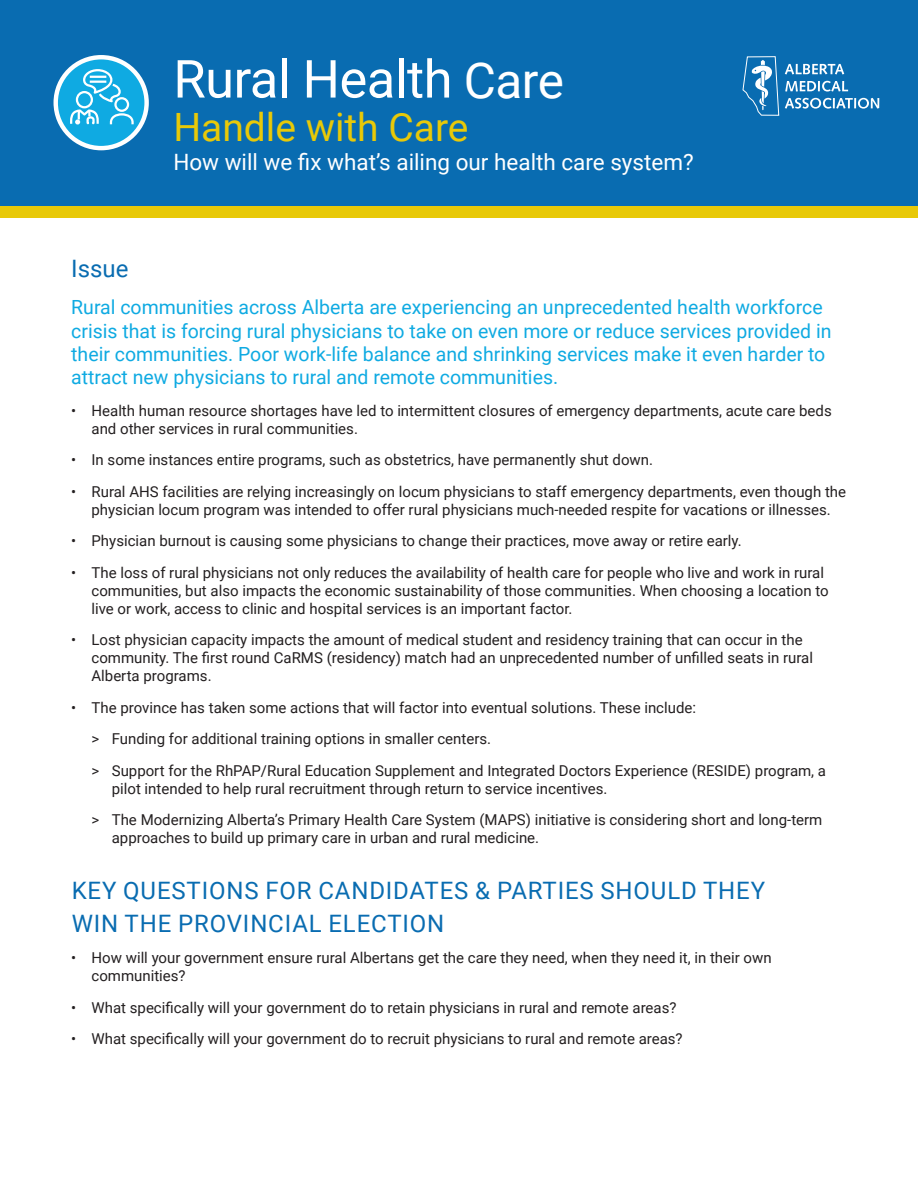
<style>
.page{position:relative;width:918px;height:1188px;background:#fff}
.page>*{position:absolute;margin:0;border:0;box-sizing:border-box;transform-origin:0 0}
.t1{font:52.5px "Roboto";letter-spacing:-.01em;color:#fff}
.t2{font:39px "Roboto";color:#e8c908}
.t3{font:24px/32.4px "Roboto";letter-spacing:.035em;color:#096cb1}
.t4{font:22.5px "Roboto";color:#fff}
.t5{font:19.5px/23.4px "Roboto";color:#0faae2}
.t6{font:15px/18px "Roboto";color:#231f20}
.s1{font-size:49.5px}
</style>
<div class="page">
<div style="left:0;top:204px;width:918px;height:13px;background:#e8c908"></div>
<div style="left:0;top:0;width:918px;height:205px;background:#096cb1"></div>
<svg style="left:56px;top:57px;width:91px;height:91px;background:#31b6e6"></svg>
<div style="left:54px;top:55px;width:95px;height:95px;border:4px solid #fff;border-radius:50%"></div>
<svg style="left:742px;top:56px;width:137px;height:60px"></svg>
<svg style="left:69px;top:55px;width:66px;height:72px;background:#47bae5"></svg>
<h1 class="t1" style="left:173px;top:42px;width:392px">Rural Health <span class="s1">Care</span></h1>
<h2 class="t2" style="left:173px;top:100px;width:297px">Handle with Care</h2>
<h3 class="t4" style="left:173px;top:146px;width:522px">How will we fix what’s ailing our health care system?</h3>
<h3 class="t3" style="left:71px;top:252px;width:59px">Issue</h3>
<p class="t5" style="left:71px;top:295px;width:762px">Rural communities across Alberta are experiencing an unprecedented health workforce crisis that is forcing rural physicians to take on even more or reduce services provided in their communities. Poor work-life balance and shrinking services make it even harder to attract new physicians to rural and remote communities.</p>
<p class="t6" style="left:92px;top:401px;width:742px;text-indent:-20px">• Health human resource shortages have led to intermittent closures of emergency departments, acute care beds and other services in rural communities.</p>
<p class="t6" style="left:71px;top:450px;width:583px">• In some instances entire programs, such as obstetrics, have permanently shut down.</p>
<p class="t6" style="left:71px;top:482px;width:776px;text-align:center">• Rural AHS facilities are relying increasingly on locum physicians to staff emergency departments, even though the physician locum program was intended to offer rural physicians much-needed respite for vacations or illnesses.</p>
<p class="t6" style="left:71px;top:531px;width:672px">• Physician burnout is causing some physicians to change their practices, move away or retire early.</p>
<p class="t6" style="left:92px;top:563px;width:739px;text-indent:-20px">• The loss of rural physicians not only reduces the availability of health care for people who live and work in rural communities, but also impacts the economic sustainability of those communities. When choosing a location to live or work, access to clinic and hospital services is an important factor.</p>
<p class="t6" style="left:92px;top:630px;width:723px;text-indent:-20px">• Lost physician capacity impacts the amount of medical student and residency training that can occur in the community. The first round CaRMS (residency) match had an unprecedented number of unfilled seats in rural<br>Alberta programs.</p>
<p class="t6" style="left:92px;top:691px;width:736px;line-height:31.5px;text-indent:-20px">• The province has taken some actions that will factor into eventual solutions. These include:<br>&gt; Funding for additional training options in smaller centers.<br>&gt; Support for the RhPAP/Rural Education Supplement and Integrated Doctors Experience (RESIDE) program, a</p>
<p class="t6" style="left:92px;top:772px;width:732px;line-height:31.5px;text-indent:20px">pilot intended to help rural recruitment through return to service incentives.<br>&gt; The Modernizing Alberta’s Primary Health Care System (MAPS) initiative is considering short and long-term</p>
<p class="t6" style="left:112px;top:828px;width:429px">approaches to build up primary care in urban and rural medicine.</p>
<h3 class="t3" style="left:72px;top:873px;width:695px">KEY QUESTIONS FOR CANDIDATES &amp; PARTIES SHOULD THEY<br>WIN THE PROVINCIAL ELECTION</h3>
<p class="t6" style="left:92px;top:948px;width:682px;text-indent:-20px">• How will your government ensure rural Albertans get the care they need, when they need it, in their own communities?</p>
<p class="t6" style="left:71px;top:998px;width:607px">• What specifically will your government do to retain physicians in rural and remote areas?</p>
<p class="t6" style="left:71px;top:1029px;width:613px">• What specifically will your government do to recruit physicians to rural and remote areas?</p>
</div>
